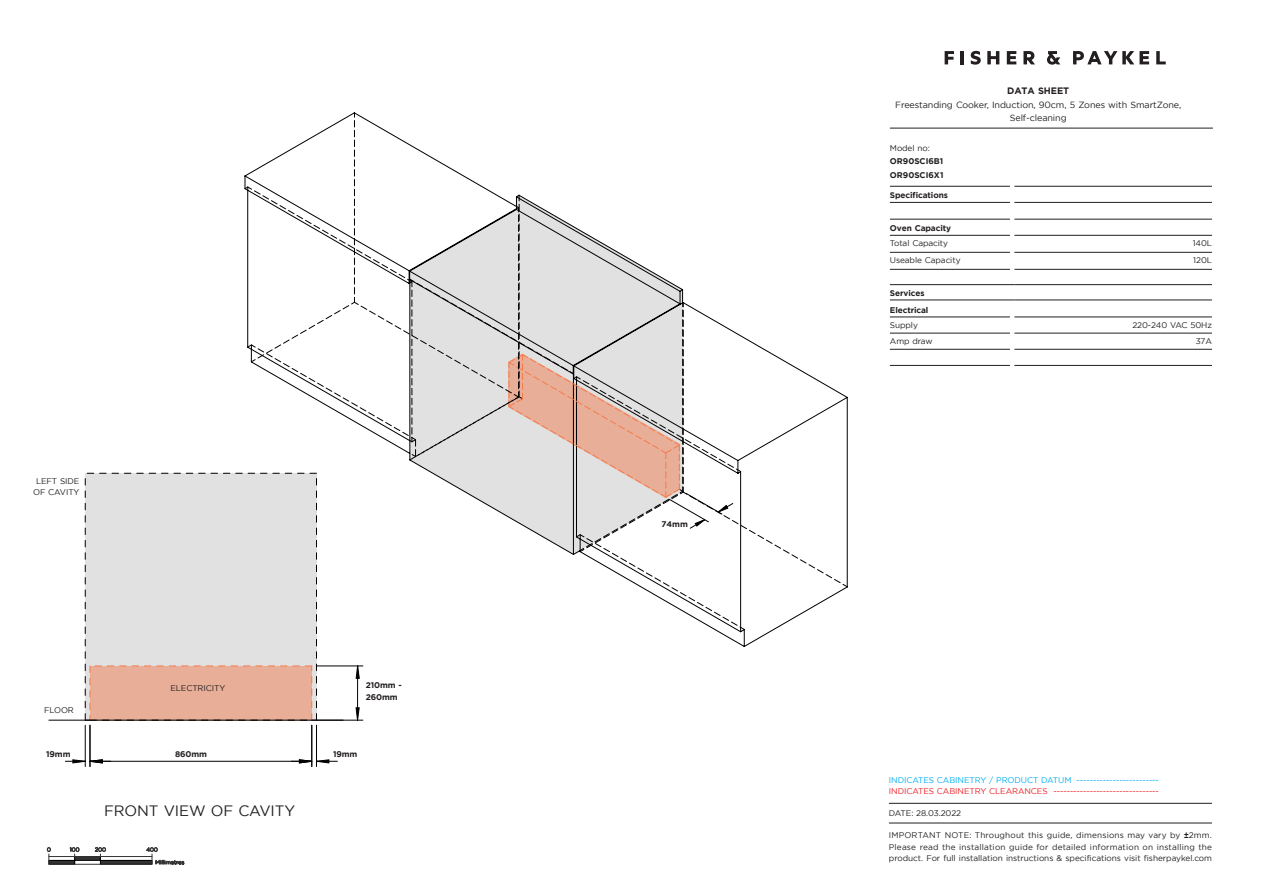
<style>
.page{position:relative;width:1263px;height:893px;background:#fff}
.page>*{position:absolute;margin:0;border:0;box-sizing:border-box;transform-origin:0 0}
.SS_Spec_Bold_L_Align{font:15px "Gotham";letter-spacing:-.01em;color:#231f20}
.SS_Spec_Bold_L_Align-2{font:700 9.3px "Gotham";letter-spacing:-.01em;color:#231f20}
.SS_Spec_Bold_L_Align-3{font:9px/13.5px "Gotham";letter-spacing:-.01em;color:#231f20;text-align:center}
.Body___Table_Text{font:8.25px/11.2px "Gotham";letter-spacing:-.01em;color:#231f20;text-align:justify}
.Body___Table_Text-2{font:8.25px "Gotham";letter-spacing:-.01em;color:#ee1d23}
.Dimensions_mm_Flush{font:8.25px "Gotham";letter-spacing:-.01em;color:#231f20}
.Body___Table_Text-3{font:8.25px "Gotham";letter-spacing:-.01em;color:#00aeef}
.Body___Table_Text-4{font:700 8.25px "Gotham";letter-spacing:-.01em;color:#231f20}
.Dimensions_mm_Flush-2{font:700 8.25px "Gotham";letter-spacing:-.01em;color:#231f20}
.Model_No_Bold_Flush{font:700 8.25px "Gotham";color:#231f20}
.s1{font-family:"Arial";font-weight:700}
</style>
<div class="page">
<svg style="left:945px;top:51px;width:9px;height:13px"></svg>
<svg style="left:961px;top:51px;width:3px;height:13px"></svg>
<svg style="left:971px;top:51px;width:10px;height:14px"></svg>
<svg style="left:987px;top:51px;width:12px;height:13px"></svg>
<svg style="left:1007px;top:51px;width:9px;height:13px"></svg>
<svg style="left:1023px;top:51px;width:12px;height:13px"></svg>
<svg style="left:1047px;top:51px;width:13px;height:14px"></svg>
<svg style="left:1073px;top:51px;width:76px;height:13px"></svg>
<svg style="left:1156px;top:51px;width:10px;height:13px"></svg>
<hr style="left:890px;top:128px;width:323px;height:1px;background:#231f20">
<hr style="left:316px;top:725px;width:1px;height:41px;background:#000">
<hr style="left:85px;top:725px;width:1px;height:41px;background:#000">
<hr style="left:90px;top:725px;width:1px;height:41px;background:#000">
<hr style="left:311px;top:725px;width:1px;height:41px;background:#000">
<svg style="left:65px;top:759px;width:272px;height:4px"></svg>
<svg style="left:47px;top:847px;width:4px;height:9px"></svg>
<svg style="left:94px;top:847px;width:12px;height:15px"></svg>
<svg style="left:69px;top:847px;width:11px;height:15px"></svg>
<hr style="left:75px;top:856px;width:25px;height:4px;background:#333">
<div style="left:74px;top:856px;width:27px;height:5px;border:1px solid #000"></div>
<div style="left:49px;top:860px;width:26px;height:4px;border:1px solid #000"></div>
<div style="left:100px;top:860px;width:52px;height:4px;border:1px solid #000"></div>
<div style="left:49px;top:856px;width:103px;height:8px;border:1px solid #333"></div>
<svg style="left:146px;top:847px;width:38px;height:18px"></svg>
<svg style="left:85px;top:113px;width:763px;height:608px"></svg>
<hr style="left:49px;top:720px;width:294px;height:1px;background:#000">
<hr style="left:889px;top:803px;width:323px;height:1px;background:#231f20">
<hr style="left:889px;top:823px;width:323px;height:1px;background:#231f20">
<hr style="left:1014px;top:333px;width:198px;height:1px;background:#231f20">
<hr style="left:890px;top:333px;width:120px;height:1px;background:#231f20">
<hr style="left:890px;top:186px;width:120px;height:1px;background:#231f20">
<hr style="left:890px;top:202px;width:120px;height:1px;background:#231f20">
<hr style="left:890px;top:219px;width:120px;height:1px;background:#231f20">
<hr style="left:890px;top:235px;width:120px;height:1px;background:#231f20">
<hr style="left:890px;top:252px;width:120px;height:1px;background:#231f20">
<hr style="left:890px;top:269px;width:120px;height:1px;background:#231f20">
<hr style="left:890px;top:284px;width:120px;height:1px;background:#231f20">
<hr style="left:1014px;top:284px;width:198px;height:1px;background:#231f20">
<hr style="left:890px;top:300px;width:120px;height:1px;background:#231f20">
<hr style="left:1014px;top:300px;width:198px;height:1px;background:#231f20">
<hr style="left:890px;top:317px;width:120px;height:1px;background:#231f20">
<hr style="left:890px;top:349px;width:120px;height:1px;background:#231f20">
<hr style="left:890px;top:365px;width:120px;height:1px;background:#231f20">
<hr style="left:1014px;top:186px;width:198px;height:1px;background:#231f20">
<hr style="left:1014px;top:202px;width:198px;height:1px;background:#231f20">
<hr style="left:1014px;top:219px;width:198px;height:1px;background:#231f20">
<hr style="left:1014px;top:235px;width:198px;height:1px;background:#231f20">
<hr style="left:1014px;top:252px;width:198px;height:1px;background:#231f20">
<hr style="left:1014px;top:269px;width:198px;height:1px;background:#231f20">
<hr style="left:1014px;top:317px;width:198px;height:1px;background:#231f20">
<hr style="left:1014px;top:349px;width:198px;height:1px;background:#231f20">
<hr style="left:1014px;top:365px;width:198px;height:1px;background:#231f20">
<p class="Dimensions_mm_Flush" style="left:36px;top:476px;width:45px">LEFT SIDE</p>
<p class="Dimensions_mm_Flush" style="left:33px;top:487px;width:48px">OF CAVITY</p>
<p class="Dimensions_mm_Flush" style="left:44px;top:706px;width:31px">FLOOR</p>
<p class="Dimensions_mm_Flush" style="left:170px;top:683px;width:56px">ELECTRICITY</p>
<p class="Dimensions_mm_Flush-2" style="left:366px;top:681px;width:38px">210mm -</p>
<p class="Dimensions_mm_Flush-2" style="left:366px;top:692px;width:34px">260mm</p>
<p class="Dimensions_mm_Flush-2" style="left:46px;top:749px;width:26px">19mm</p>
<p class="Dimensions_mm_Flush-2" style="left:175px;top:749px;width:34px">860mm</p>
<p class="Dimensions_mm_Flush-2" style="left:333px;top:749px;width:26px">19mm</p>
<p class="SS_Spec_Bold_L_Align" style="left:104px;top:802px;width:192px">FRONT VIEW OF CAVITY</p>
<p class="Dimensions_mm_Flush-2" style="left:662px;top:519px;width:28px">74mm</p>
<p class="SS_Spec_Bold_L_Align-2" style="left:1007px;top:86px;width:64px">DATA SHEET</p>
<p class="SS_Spec_Bold_L_Align-3" style="left:895px;top:98px;width:288px">Freestanding Cooker, Induction, 90cm, 5 Zones with SmartZone,<br>Self-cleaning</p>
<p class="Body___Table_Text" style="left:890px;top:143px;width:41px">Model no:</p>
<p class="Model_No_Bold_Flush" style="left:890px;top:156px;width:55px">OR90SCI6B1</p>
<p class="Model_No_Bold_Flush" style="left:890px;top:170px;width:55px">OR90SCI6X1</p>
<p class="Body___Table_Text-4" style="left:890px;top:190px;width:60px">Specifications</p>
<p class="Body___Table_Text-4" style="left:890px;top:223px;width:63px">Oven Capacity</p>
<p class="Body___Table_Text" style="left:890px;top:237px;width:60px">Total Capacity</p>
<p class="Dimensions_mm_Flush" style="left:1193px;top:239px;width:21px">140L</p>
<p class="Body___Table_Text" style="left:890px;top:255px;width:72px">Useable Capacity</p>
<p class="Dimensions_mm_Flush" style="left:1193px;top:256px;width:20px">120L</p>
<p class="Body___Table_Text-4" style="left:890px;top:288px;width:36px">Services</p>
<p class="Body___Table_Text-4" style="left:890px;top:305px;width:40px">Electrical</p>
<p class="Body___Table_Text" style="left:890px;top:319px;width:29px">Supply</p>
<p class="Dimensions_mm_Flush" style="left:1132px;top:321px;width:81px">220-240 VAC 50Hz</p>
<p class="Body___Table_Text" style="left:890px;top:335px;width:44px">Amp draw</p>
<p class="Dimensions_mm_Flush" style="left:1196px;top:337px;width:18px">37A</p>
<p class="Body___Table_Text-3" style="left:889px;top:775px;width:271px">INDICATES CABINETRY / PRODUCT DATUM -------------------------</p>
<p class="Body___Table_Text-2" style="left:889px;top:786px;width:271px">INDICATES CABINETRY CLEARANCES --------------------------------</p>
<p class="Body___Table_Text" style="left:889px;top:808px;width:74px">DATE: 28.03.2022</p>
<p class="Body___Table_Text" style="left:889px;top:830px;width:325px">IMPORTANT NOTE: Throughout this guide, dimensions may vary by <span class="s1">±</span>2mm.<br>Please read the installation guide for detailed information on installing the product. For full installation instructions &amp; specifications visit fisherpaykel.com</p>
</div>
